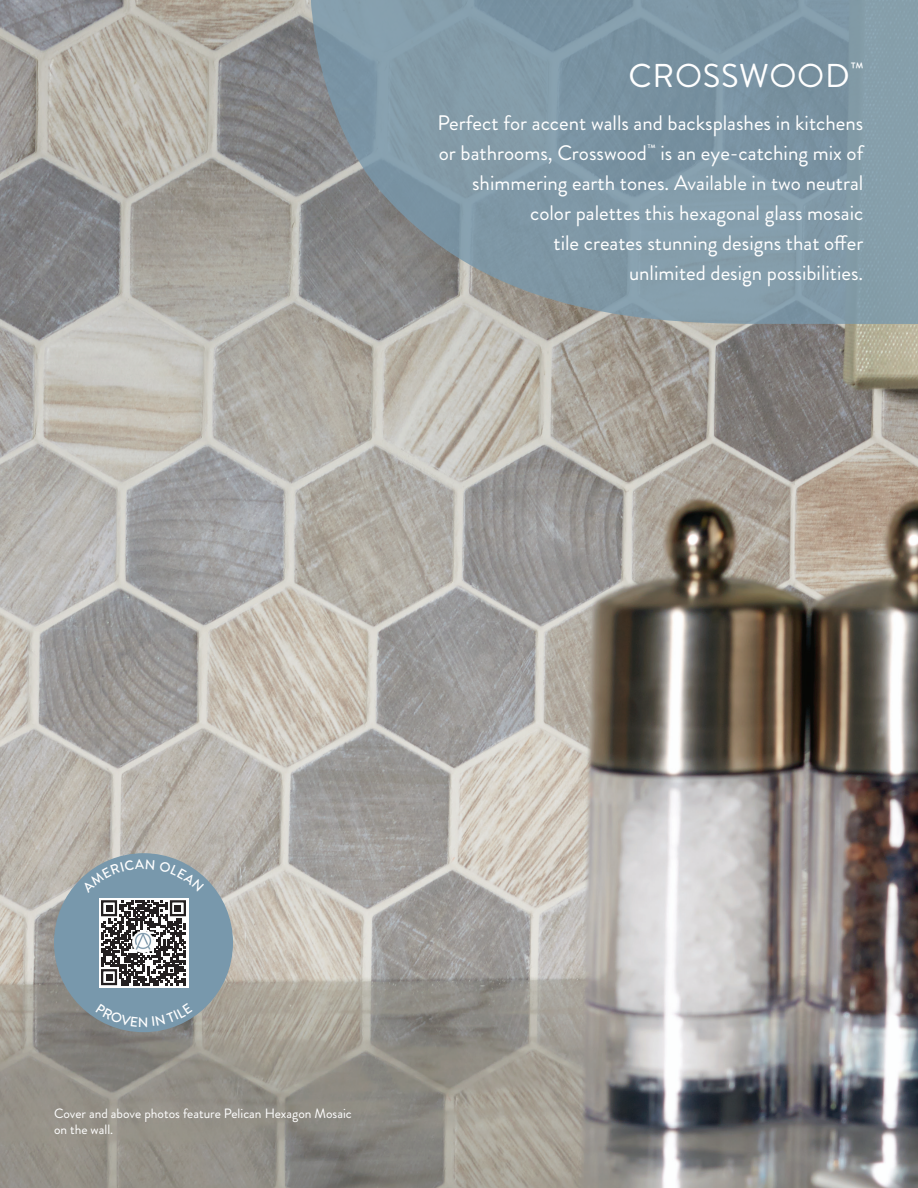
<style>
.page{position:relative;width:918px;height:1188px;background:#fff}
.page>*{position:absolute;margin:0;border:0;box-sizing:border-box;transform-origin:0 0}
.MZ_ISB_Header_Front{font:33px "Brandon Grotesque";letter-spacing:.02em;color:#fff}
.AO_Sales_Blurb_Text{font:21px/30px "Brandon Grotesque";color:#fff;text-align:right}
.AO_Sales_Photo_Caption{font:13.5px/16.2px "Brandon Grotesque";color:#fff}
</style>
<div class="page">
<img style="left:0;top:0;width:918px;height:1188px">
<svg style="left:311px;top:0;width:607px;height:324px;background:#8197a3"></svg>
<div style="left:54px;top:853px;width:179px;height:179px;background:#7898ac;border-radius:50%"></div>
<div style="left:99px;top:898px;width:89px;height:90px;background:#fff"></div>
<svg style="left:101px;top:900px;width:85px;height:85px"></svg>
<img style="left:133px;top:932px;width:20px;height:21px">
<svg style="left:82px;top:859px;width:122px;height:19px"></svg>
<svg style="left:96px;top:1017px;width:97px;height:10px"></svg>
<p class="MZ_ISB_Header_Front" style="left:629px;top:53px;width:237px">CROSSWOOD<sup>™</sup></p>
<p class="AO_Sales_Blurb_Text" style="left:438px;top:108px;width:427px">Perfect for accent walls and backsplashes in kitchens or bathrooms, Crosswood<sup>™</sup> is an eye-catching mix of shimmering earth tones. Available in two neutral color palettes this hexagonal glass mosaic<br>tile creates stunning designs that offer<br>unlimited design possibilities.</p>
<p class="AO_Sales_Photo_Caption" style="left:54px;top:1105px;width:299px">Cover and above photos feature Pelican Hexagon Mosaic on the wall.</p>
</div>
